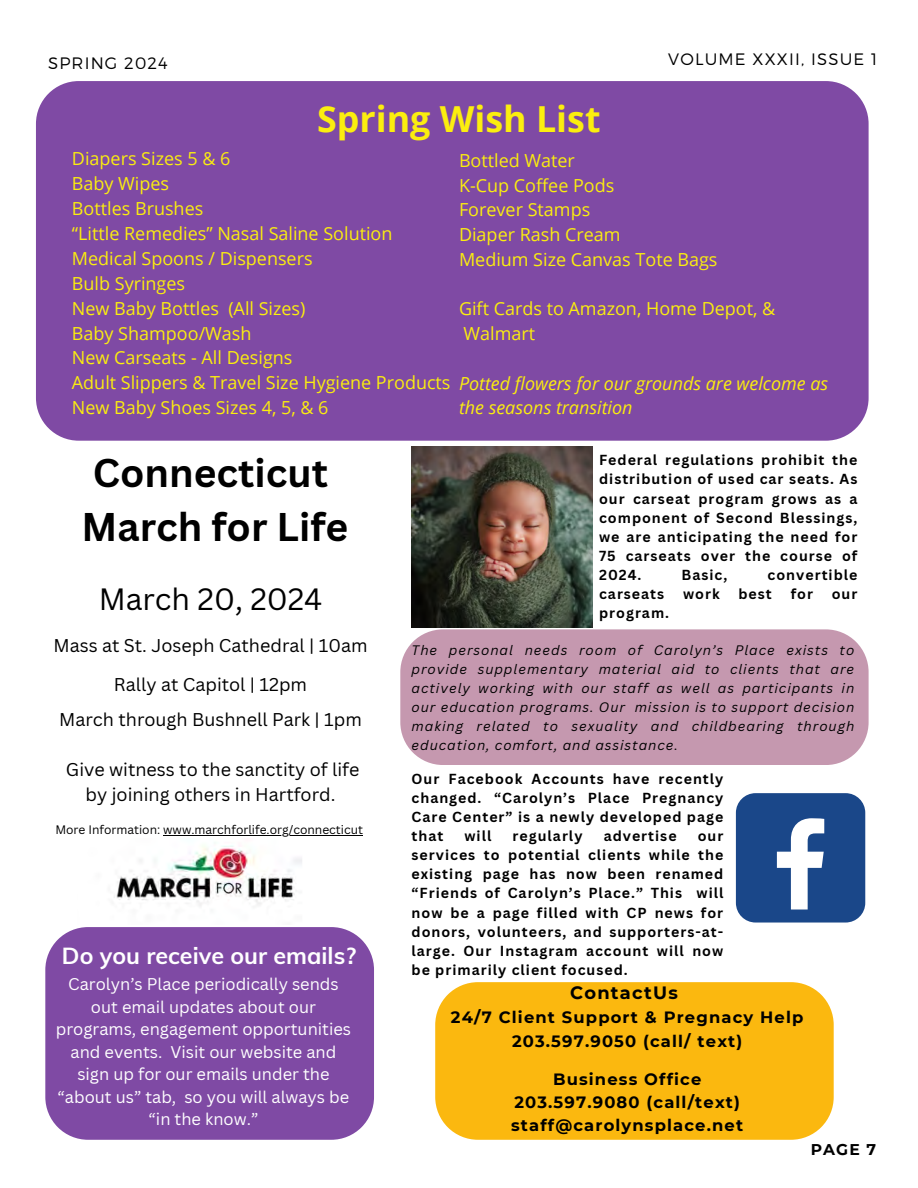
<style>
.page{position:relative;width:918px;height:1188px;background:#fff}
.page>*{position:absolute;margin:0;border:0;box-sizing:border-box;transform-origin:0 0}
.t1{font:700 39px/54.4px "Canva Sans";color:#000}
.t2{font:700 35.85px "Open Sans";color:#fbee0f}
.t3{font:30px "Canva Sans";color:#000}
.t4{font:700 23.25px "Muli";color:#fff}
.t5{font:18px/24.9px "Open Sans";color:#fbee0f}
.t6{font:18px/25px "Canva Sans";color:#000;text-align:center}
.t7{font:italic 18px/24.8px "Open Sans";color:#fbee0f}
.t8{font:700 17.85px "Montserrat";letter-spacing:.07em;color:#000}
.t9{font:16.5px/22.5px "Canva Sans";color:#fff;text-align:center}
.t10{font:300 16.5px "Montserrat";letter-spacing:.07em;color:#000}
.t11{font:700 16.35px/23.2px "Montserrat";letter-spacing:.07em;color:#000;text-align:center}
.t12{font:700 15.6px "Montserrat";color:#000}
.t13{font:700 14.25px/19.2px "Canva Sans";letter-spacing:.07em;color:#000;text-align:justify}
.t14{font:italic 13.35px/19px "Canva Sans";letter-spacing:.07em;color:#000;text-align:justify}
.t15{font:12px "Canva Sans";color:#000}
</style>
<div class="page">
<div style="left:36px;top:81px;width:833px;height:360px;background:#7f4aa4;border-radius:43px"></div>
<div style="left:435px;top:982px;width:399px;height:158px;background:#fbb80f"></div>
<div style="left:45px;top:927px;width:329px;height:213px;background:#7f4aa4"></div>
<img style="left:114px;top:845px;width:188px;height:61px">
<img style="left:412px;top:446px;width:181px;height:181px">
<div style="left:736px;top:793px;width:129px;height:130px;background:#1a4789;border-radius:20px"></div>
<svg style="left:777px;top:818px;width:47px;height:92px"></svg>
<hr style="left:163px;top:835px;width:200px;height:1px;background:#000">
<div style="left:400px;top:629px;width:469px;height:136px;background:#c598af"></div>
<h6 class="t10" style="left:48px;top:53px;width:121px">SPRING 2024</h6>
<h6 class="t10" style="left:668px;top:48px;width:211px">VOLUME XXXII, ISSUE 1</h6>
<h6 class="t2" style="left:317px;top:93px;width:285px">Spring Wish List</h6>
<h1 class="t5" style="left:72px;top:146px;width:380px">Diapers Sizes 5 &amp; 6<br>Baby Wipes<br>Bottles Brushes<br>“Little Remedies” Nasal Saline Solution<br>Medical Spoons / Dispensers<br>Bulb Syringes<br>New Baby Bottles (All Sizes)<br>Baby Shampoo/Wash<br>New Carseats - All Designs<br>Adult Slippers &amp; Travel Size Hygiene Products<br>New Baby Shoes Sizes 4, 5, &amp; 6</h1>
<h1 class="t5" style="left:459px;top:148px;width:260px">Bottled Water<br>K-Cup Coffee Pods<br>Forever Stamps<br>Diaper Rash Cream<br>Medium Size Canvas Tote Bags</h1>
<h2 class="t5" style="left:459px;top:296px;width:318px">Gift Cards to Amazon, Home Depot, &amp;<br>Walmart</h2>
<h6 class="t7" style="left:459px;top:370px;width:371px">Potted flowers for our grounds are welcome as the seasons transition</h6>
<p class="t1" style="left:82px;top:444px;width:268px">Connecticut<br>March for Life</p>
<h6 class="t13" style="left:599px;top:450px;width:260px">Federal regulations prohibit the distribution of used car seats. As our carseat program grows as a component of Second Blessings, we are anticipating the need for 75 carseats over the course of 2024.</h6>
<h6 class="t13" style="left:682px;top:565px;width:47px">Basic,</h6>
<h6 class="t13" style="left:768px;top:565px;width:91px">convertible</h6>
<p class="t3" style="left:99px;top:578px;width:225px">March 20, 2024</p>
<p class="t6" style="left:54px;top:632px;width:316px">Mass at St. Joseph Cathedral | 10am</p>
<p class="t6" style="left:114px;top:671px;width:195px">Rally at Capitol | 12pm</p>
<p class="t6" style="left:59px;top:706px;width:304px">March through Bushnell Park | 1pm</p>
<h6 class="t6" style="left:66px;top:756px;width:295px">Give witness to the sanctity of life by joining others in Hartford.</h6>
<h3 class="t15" style="left:55px;top:821px;width:309px">More Information: www.marchforlife.org/connecticut</h3>
<p class="t4" style="left:62px;top:941px;width:296px">Do you receive our emails?</p>
<p class="t9" style="left:56px;top:973px;width:297px">Carolyn’s Place periodically sends out email updates about our programs, engagement opportunities and events. Visit our website and sign up for our emails under the “about us” tab, so you will always be “in the know.”</p>
<h6 class="t13" style="left:599px;top:584px;width:67px">carseats</h6>
<h6 class="t13" style="left:683px;top:584px;width:38px">work</h6>
<h6 class="t13" style="left:738px;top:584px;width:35px">best</h6>
<h6 class="t13" style="left:791px;top:584px;width:24px">for</h6>
<h6 class="t13" style="left:832px;top:584px;width:27px">our</h6>
<h6 class="t13" style="left:599px;top:603px;width:71px">program.</h6>
<p class="t14" style="left:412px;top:640px;width:444px">The personal needs room of Carolyn’s Place exists to provide supplementary material aid to clients that are actively working with our staff as well as participants in our education programs. Our mission is to support decision making related to sexuality and childbearing through education, comfort, and assistance.</p>
<h5 class="t13" style="left:412px;top:769px;width:313px">Our Facebook Accounts have recently changed. “Carolyn’s Place Pregnancy Care Center” is a newly developed page that</h5>
<h5 class="t13" style="left:465px;top:826px;width:28px">will</h5>
<h5 class="t13" style="left:513px;top:826px;width:71px">regularly</h5>
<h5 class="t13" style="left:604px;top:826px;width:74px">advertise</h5>
<h5 class="t13" style="left:412px;top:826px;width:314px;text-indent:286px">our services to potential clients while the existing page has now been renamed “Friends of Carolyn’s Place.” This will now be a page filled with CP news for donors, volunteers, and supporters-at&shy;large. Our Instagram account will now be primarily client focused.</h5>
<h6 class="t8" style="left:570px;top:982px;width:109px">ContactUs</h6>
<h6 class="t11" style="left:451px;top:1006px;width:354px">24/7 Client Support &amp; Pregnacy Help<br>203.597.9050 (call/ text)</h6>
<h6 class="t11" style="left:511px;top:1067px;width:234px">Business Office<br>203.597.9080 (call/text) staff@carolynsplace.net</h6>
<h6 class="t12" style="left:811px;top:1140px;width:67px">PAGE 7</h6>
</div>
